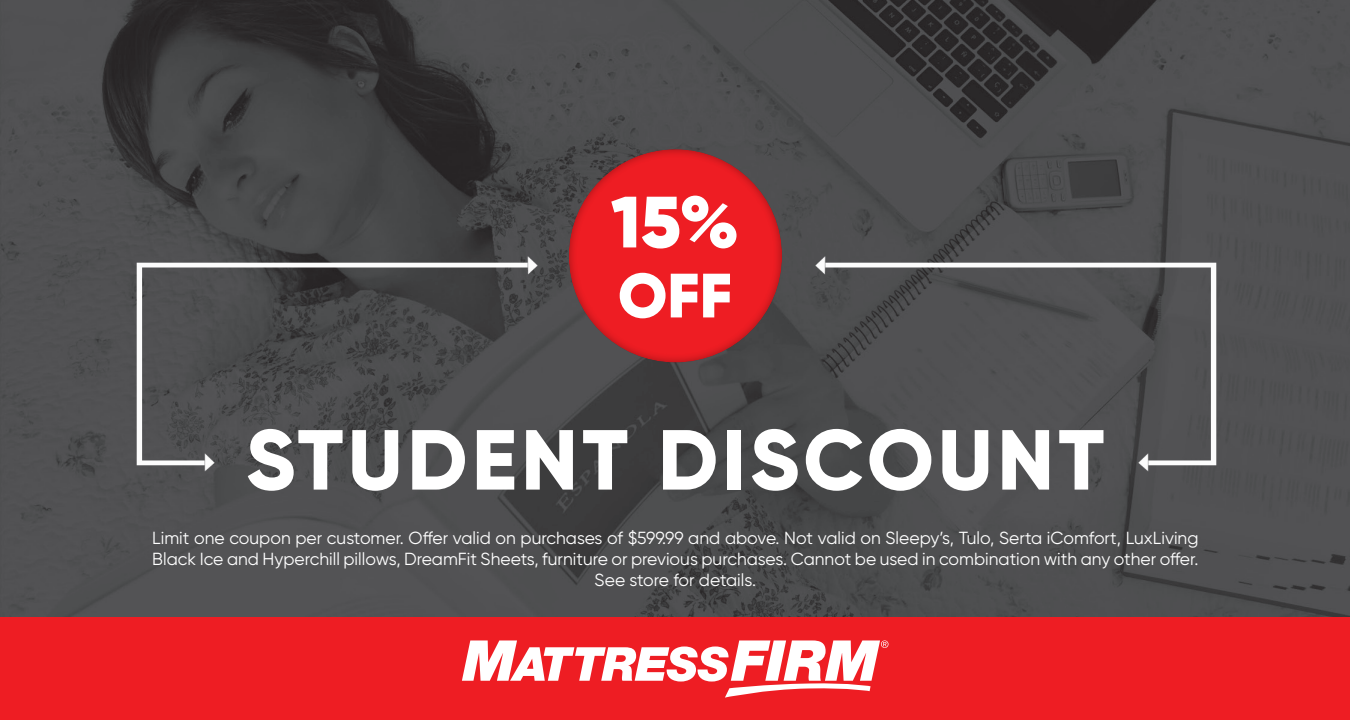
<style>
.page{position:relative;width:1350px;height:720px;background:#fff}
.page>*{position:absolute;margin:0;border:0;box-sizing:border-box;transform-origin:0 0}
.t1{font:800 85px "Gilroy";letter-spacing:.05em;color:#fff}
.t2{font:900 72.5px "Gilroy";color:#fff}
.t3{font:900 62.5px "Gilroy";color:#fff}
.t4{font:17.5px/21px "Gilroy";color:#fff;text-align:center}
</style>
<div class="page">
<img style="left:0;top:0;width:1350px;height:617px">
<div style="left:0;top:617px;width:1350px;height:103px;background:#ee1d23"></div>
<svg style="left:462px;top:640px;width:426px;height:58px"></svg>
<div style="left:568px;top:148px;width:214px;height:217px;background:#231f20;opacity:.5"></div>
<img style="left:1px;top:251px;width:1349px;height:233px">
<h2 class="t2" style="left:611px;top:176px;width:130px">15%</h2>
<h3 class="t3" style="left:618px;top:256px;width:116px">OFF</h3>
<h1 class="t1" style="left:246px;top:406px;width:860px">STUDENT DISCOUNT</h1>
<p class="t4" style="left:152px;top:528px;width:1048px">Limit one coupon per customer. Offer valid on purchases of $599.99 and above. Not valid on Sleepy’s, Tulo, Serta iComfort, LuxLiving<br>Black Ice and Hyperchill pillows, DreamFit Sheets, furniture or previous purchases. Cannot be used in combination with any other offer.<br>See store for details.</p>
</div>
